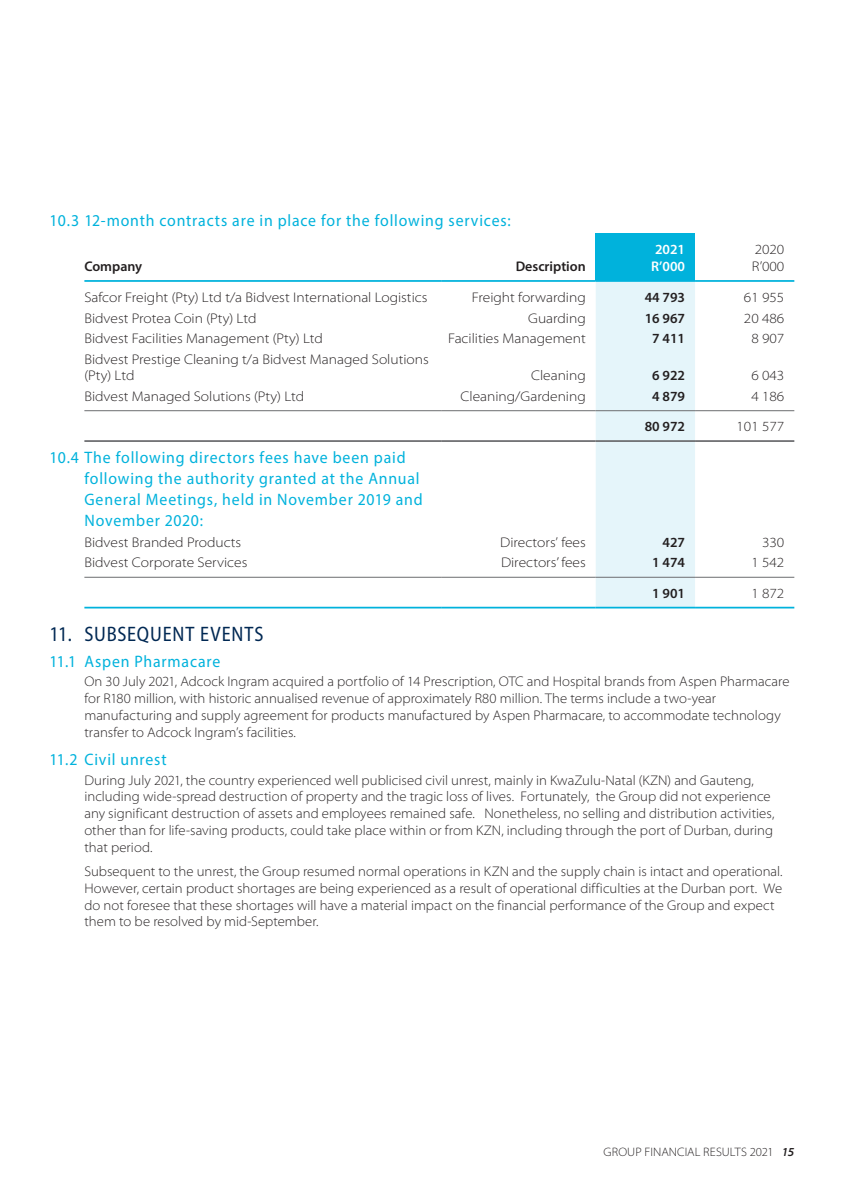
<style>
.page{position:relative;width:844px;height:1191px;background:#fff}
.page>*{position:absolute;margin:0;border:0;box-sizing:border-box;transform-origin:0 0}
._2021___Level_1{font:semi-condensed 21px "Myriad Pro";letter-spacing:.045em;color:#002853;scale:.95 1}
._2021___Level_2{font:16.62px/21px "Myriad Pro";letter-spacing:.05em;color:#00b2dc;scale:.95 1}
._2021___Body_copy{font:300 semi-expanded 14px/16.8px "Myriad Pro";letter-spacing:.005em;color:#231f20;scale:.95 1}
._2020_Body{font:300 semi-expanded 14px/16.8px "Myriad Pro";color:#231f20}
._2020_Body-2{font:600 14px "Myriad Pro";color:#231f20}
._2020_Body-3{font:600 14px "Myriad Pro";color:#fff}
.t1{font:300 semi-expanded 12.25px "Myriad Pro";letter-spacing:.005em;color:#231f20;scale:.95 1}
.s1{font-weight:600;font-style:italic}
</style>
<div class="page">
<div style="left:595px;top:234px;width:99px;height:47px;background:#00b2dc"></div>
<div style="left:595px;top:282px;width:99px;height:325px;background:#e5f5fa"></div>
<hr style="left:84px;top:280px;width:357px;height:2px;background:#00b2dc">
<hr style="left:441px;top:280px;width:154px;height:2px;background:#00b2dc">
<hr style="left:595px;top:280px;width:99px;height:2px;background:#00b2dc">
<hr style="left:694px;top:280px;width:100px;height:2px;background:#00b2dc">
<hr style="left:84px;top:410px;width:357px;height:1px;background:#6c6d70">
<hr style="left:441px;top:410px;width:154px;height:1px;background:#6c6d70">
<hr style="left:595px;top:410px;width:99px;height:1px;background:#6c6d70">
<hr style="left:694px;top:410px;width:100px;height:1px;background:#6c6d70">
<hr style="left:84px;top:577px;width:357px;height:1px;background:#6c6d70">
<hr style="left:441px;top:577px;width:154px;height:1px;background:#6c6d70">
<hr style="left:595px;top:577px;width:99px;height:1px;background:#6c6d70">
<hr style="left:694px;top:577px;width:100px;height:1px;background:#6c6d70">
<hr style="left:84px;top:607px;width:357px;height:1px;background:#00b2dc">
<hr style="left:441px;top:607px;width:154px;height:1px;background:#00b2dc">
<hr style="left:595px;top:607px;width:99px;height:1px;background:#00b2dc">
<hr style="left:694px;top:607px;width:100px;height:1px;background:#00b2dc">
<hr style="left:84px;top:440px;width:357px;height:2px;background:#6c6d70">
<hr style="left:441px;top:440px;width:154px;height:2px;background:#6c6d70">
<hr style="left:595px;top:440px;width:99px;height:2px;background:#6c6d70">
<hr style="left:694px;top:440px;width:100px;height:2px;background:#6c6d70">
<p class="_2021___Level_2" style="left:50px;top:210px;width:486px">10.3 12-month contracts are in place for the following services:</p>
<p class="_2020_Body-2" style="left:84px;top:257px;width:59px">Company</p>
<p class="_2020_Body-2" style="left:515px;top:257px;width:72px">Description</p>
<p class="_2020_Body-3" style="left:655px;top:241px;width:32px">2021</p>
<p class="_2020_Body-3" style="left:651px;top:257px;width:35px">R’000</p>
<p class="_2020_Body" style="left:754px;top:241px;width:31px">2020</p>
<p class="_2020_Body" style="left:751px;top:258px;width:34px">R’000</p>
<p class="_2020_Body" style="left:84px;top:289px;width:344px">Safcor Freight (Pty) Ltd t/a Bidvest International Logistics</p>
<p class="_2020_Body" style="left:471px;top:289px;width:115px">Freight forwarding</p>
<p class="_2020_Body-2" style="left:644px;top:289px;width:42px">44 793</p>
<p class="_2020_Body" style="left:743px;top:289px;width:42px">61 955</p>
<p class="_2020_Body" style="left:84px;top:309px;width:174px">Bidvest Protea Coin (Pty) Ltd</p>
<p class="_2020_Body" style="left:528px;top:309px;width:59px">Guarding</p>
<p class="_2020_Body-2" style="left:644px;top:309px;width:42px">16 967</p>
<p class="_2020_Body" style="left:743px;top:309px;width:42px">20 486</p>
<p class="_2020_Body" style="left:84px;top:330px;width:240px">Bidvest Facilities Management (Pty) Ltd</p>
<p class="_2020_Body" style="left:448px;top:330px;width:139px">Facilities Management</p>
<p class="_2020_Body-2" style="left:652px;top:329px;width:34px">7 411</p>
<p class="_2020_Body" style="left:751px;top:330px;width:35px">8 907</p>
<p class="_2020_Body" style="left:84px;top:350px;width:346px">Bidvest Prestige Cleaning t/a Bidvest Managed Solutions (Pty) Ltd</p>
<p class="_2020_Body" style="left:531px;top:367px;width:56px">Cleaning</p>
<p class="_2020_Body-2" style="left:652px;top:367px;width:34px">6 922</p>
<p class="_2020_Body" style="left:751px;top:367px;width:35px">6 043</p>
<p class="_2020_Body" style="left:84px;top:387px;width:221px">Bidvest Managed Solutions (Pty) Ltd</p>
<p class="_2020_Body" style="left:460px;top:387px;width:127px">Cleaning/Gardening</p>
<p class="_2020_Body-2" style="left:652px;top:387px;width:34px">4 879</p>
<p class="_2020_Body" style="left:751px;top:387px;width:35px">4 186</p>
<p class="_2020_Body-2" style="left:644px;top:417px;width:42px">80 972</p>
<p class="_2020_Body" style="left:736px;top:418px;width:49px">101 577</p>
<p class="_2021___Level_2" style="left:50px;top:447px;width:376px">10.4 The following directors fees have been paid</p>
<p class="_2021___Level_2" style="left:84px;top:468px;width:357px">following the authority granted at the Annual<br>General Meetings, held in November 2019 and<br>November 2020:</p>
<p class="_2020_Body" style="left:84px;top:533px;width:158px">Bidvest Branded Products</p>
<p class="_2020_Body" style="left:500px;top:533px;width:87px">Directors’ fees</p>
<p class="_2020_Body-2" style="left:662px;top:533px;width:24px">427</p>
<p class="_2020_Body" style="left:762px;top:533px;width:24px">330</p>
<p class="_2020_Body" style="left:84px;top:554px;width:164px">Bidvest Corporate Services</p>
<p class="_2020_Body" style="left:501px;top:554px;width:86px">Directors’ fees</p>
<p class="_2020_Body-2" style="left:652px;top:554px;width:34px">1 474</p>
<p class="_2020_Body" style="left:751px;top:554px;width:35px">1 542</p>
<p class="_2020_Body-2" style="left:652px;top:584px;width:34px">1 901</p>
<p class="_2020_Body" style="left:751px;top:584px;width:35px">1 872</p>
<p class="_2021___Level_1" style="left:50px;top:621px;width:226px">11. SUBSEQUENT EVENTS</p>
<p class="_2021___Level_2" style="left:50px;top:651px;width:181px">11.1 Aspen Pharmacare</p>
<p class="_2021___Body_copy" style="left:84px;top:673px;width:743px">On 30 July 2021, Adcock Ingram acquired a portfolio of 14 Prescription, OTC and Hospital brands from Aspen Pharmacare for R180 million, with historic annualised revenue of approximately R80 million. The terms include a two-year manufacturing and supply agreement for products manufactured by Aspen Pharmacare, to accommodate technology transfer to Adcock Ingram’s facilities.</p>
<p class="_2021___Level_2" style="left:50px;top:749px;width:125px">11.2 Civil unrest</p>
<p class="_2021___Body_copy" style="left:84px;top:771px;width:727px">During July 2021, the country experienced well publicised civil unrest, mainly in KwaZulu-Natal (KZN) and Gauteng, including wide-spread destruction of property and the tragic loss of lives. Fortunately, the Group did not experience any significant destruction of assets and employees remained safe. Nonetheless, no selling and distribution activities, other than for life-saving products, could take place within or from KZN, including through the port of Durban, during that period.</p>
<p class="_2021___Body_copy" style="left:84px;top:863px;width:736px">Subsequent to the unrest, the Group resumed normal operations in KZN and the supply chain is intact and operational.<br>However, certain product shortages are being experienced as a result of operational difficulties at the Durban port. We do not foresee that these shortages will have a material impact on the financial performance of the Group and expect them to be resolved by mid-September.</p>
<p class="t1" style="left:603px;top:1144px;width:202px">GROUP FINANCIAL RESULTS 2021 <span class="s1">15</span></p>
</div>
